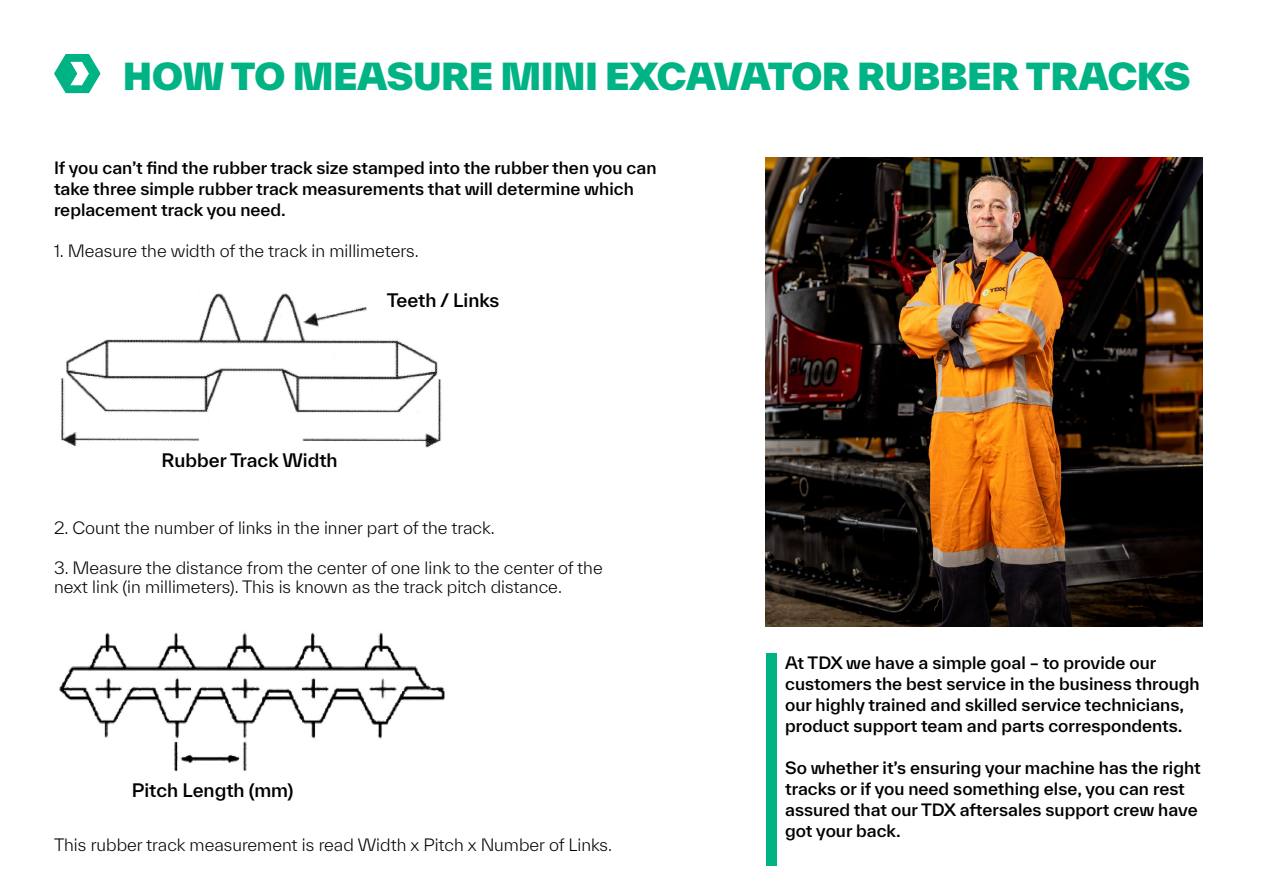
<style>
.page{position:relative;width:1263px;height:893px;background:#fff}
.page>*{position:absolute;margin:0;border:0;box-sizing:border-box;transform-origin:0 0}
.t1{font:900 36px "TWK Everett";color:#00b385}
.t2{font:500 18px "TWK Everett";color:#000}
.t3{font:500 16.5px/21px "TWK Everett";color:#000}
.t4{font:300 16.5px/19.8px "TWK Everett";color:#000}
.t5{font:12px/14.4px "TWK Everett";color:#00b385}
</style>
<div class="page">
<img style="left:61px;top:293px;width:381px;height:155px">
<img style="left:59px;top:632px;width:386px;height:140px">
<div style="left:766px;top:653px;width:10px;height:213px;background:#00b385"></div>
<svg style="left:54px;top:54px;width:46px;height:39px"></svg>
<img style="left:766px;top:157px;width:436px;height:470px">
<p class="t5" style="left:216px;top:59px;width:143px">World-class experience.<br>Local know-how.</p>
<h1 class="t1" style="left:123px;top:50px;width:1069px">HOW TO MEASURE MINI EXCAVATOR RUBBER TRACKS</h1>
<p class="t3" style="left:54px;top:157px;width:604px">If you can’t find the rubber track size stamped into the rubber then you can take three simple rubber track measurements that will determine which replacement track you need.</p>
<p class="t4" style="left:54px;top:241px;width:366px">1. Measure the width of the track in millimeters.</p>
<p class="t2" style="left:387px;top:288px;width:114px">Teeth / Links</p>
<p class="t2" style="left:162px;top:447px;width:178px">Rubber Track Width</p>
<p class="t4" style="left:54px;top:518px;width:442px">2. Count the number of links in the inner part of the track.</p>
<p class="t4" style="left:54px;top:557px;width:550px">3. Measure the distance from the center of one link to the center of the next link (in millimeters). This is known as the track pitch distance.</p>
<p class="t2" style="left:132px;top:777px;width:163px">Pitch Length (mm)</p>
<p class="t4" style="left:54px;top:835px;width:559px">This rubber track measurement is read Width x Pitch x Number of Links.</p>
<p class="t3" style="left:785px;top:652px;width:416px">At TDX we have a simple goal – to provide our customers the best service in the business through our highly trained and skilled service technicians, product support team and parts correspondents.</p>
<p class="t3" style="left:785px;top:757px;width:417px">So whether it’s ensuring your machine has the right tracks or if you need something else, you can rest assured that our TDX aftersales support crew have got your back.</p>
</div>
